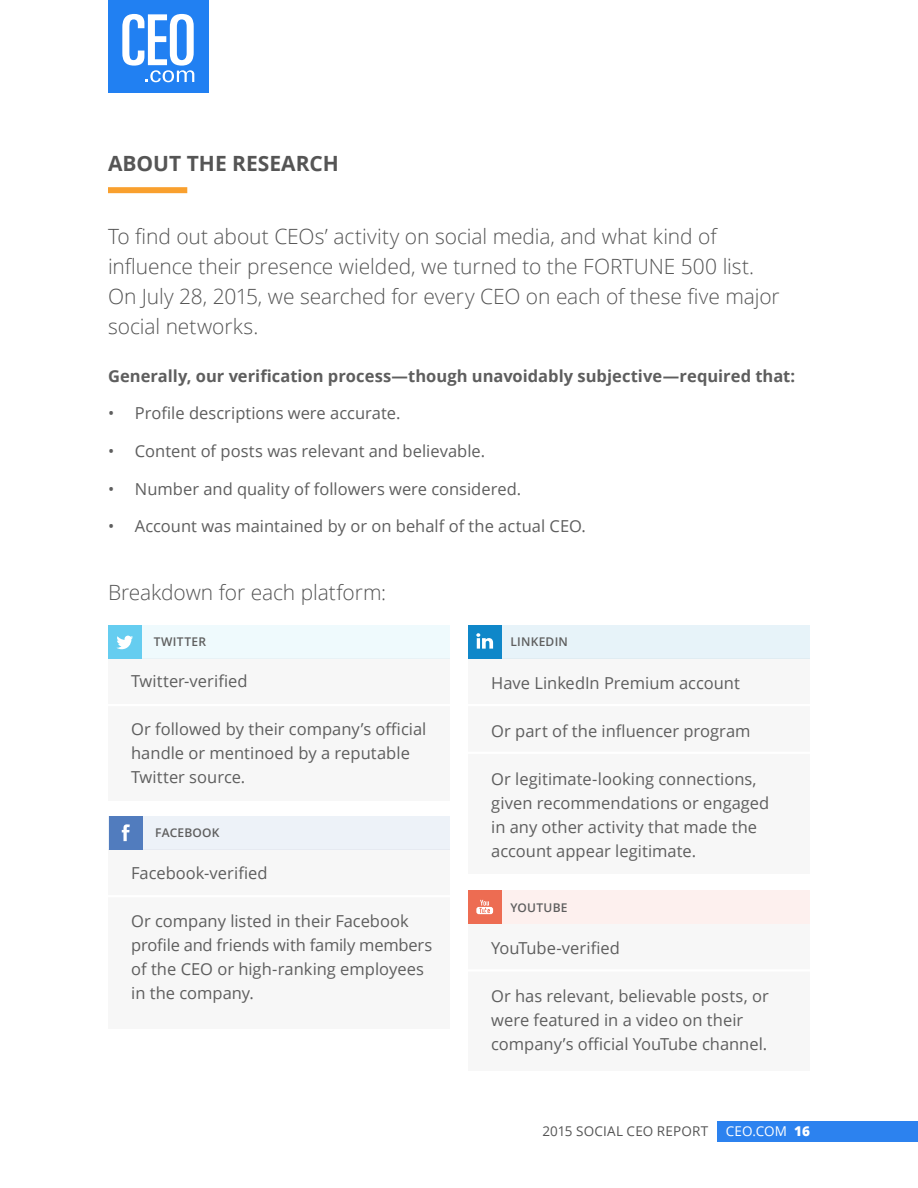
<style>
.page{position:relative;width:918px;height:1188px;background:#fff}
.page>*{position:absolute;margin:0;border:0;box-sizing:border-box;transform-origin:0 0}
.t1{font:300 21px/30px "Open Sans";letter-spacing:-.005em;color:#555}
.t2{font:700 21px "Open Sans";color:#555}
.t3{font:16.5px/24px "Open Sans";color:#5e5e5e}
.t4{font:700 16.5px "Open Sans";color:#5e5e5e}
.t5{font:13.5px "Open Sans";letter-spacing:.015em;color:#555}
.t6{font:13.5px "Open Sans";letter-spacing:.01em;color:#fff}
.t7{font:600 12px "Open Sans";letter-spacing:.015em;color:#5e5e5e}
.s1{font-weight:800}
</style>
<div class="page">
<div style="left:718px;top:1121px;width:200px;height:20px;background:#2c82ef"></div>
<div style="left:108px;top:187px;width:79px;height:6px;background:#f9a02e"></div>
<div style="left:108px;top:0;width:101px;height:93px;background:#2180f2"></div>
<svg style="left:122px;top:14px;width:72px;height:68px"></svg>
<div style="left:108px;top:658px;width:342px;height:143px;background:#f7f7f7"></div>
<div style="left:108px;top:625px;width:341px;height:33px;background:#effafd"></div>
<div style="left:108px;top:625px;width:33px;height:33px;background:#65cdf0"></div>
<svg style="left:116px;top:636px;width:17px;height:13px"></svg>
<hr style="left:108px;top:704px;width:353px;height:2px;background:#fff">
<div style="left:108px;top:850px;width:342px;height:179px;background:#f7f7f7"></div>
<hr style="left:108px;top:895px;width:353px;height:2px;background:#fff">
<div style="left:108px;top:816px;width:341px;height:34px;background:#edf2f8"></div>
<div style="left:109px;top:816px;width:34px;height:34px;background:#517cbe"></div>
<svg style="left:122px;top:824px;width:8px;height:17px"></svg>
<div style="left:468px;top:658px;width:342px;height:216px;background:#f7f7f7"></div>
<hr style="left:468px;top:704px;width:353px;height:2px;background:#fff">
<hr style="left:468px;top:752px;width:353px;height:2px;background:#fff">
<div style="left:468px;top:625px;width:341px;height:33px;background:#e7f3f9"></div>
<div style="left:468px;top:625px;width:33px;height:33px;background:#0f87c9"></div>
<svg style="left:476px;top:633px;width:17px;height:16px"></svg>
<div style="left:468px;top:924px;width:342px;height:146px;background:#f7f7f7"></div>
<hr style="left:468px;top:969px;width:353px;height:3px;background:#fff">
<div style="left:468px;top:890px;width:341px;height:34px;background:#fdf0ee"></div>
<div style="left:468px;top:890px;width:33px;height:34px;background:#ed6c52"></div>
<svg style="left:476px;top:900px;width:17px;height:14px"></svg>
<p class="t2" style="left:108px;top:148px;width:232px">ABOUT THE RESEARCH</p>
<p class="t1" style="left:108px;top:221px;width:673px">To find out about CEOs’ activity on social media, and what kind of influence their presence wielded, we turned to the FORTUNE 500 list.<br>On July 28, 2015, we searched for every CEO on each of these five major social networks.</p>
<p class="t4" style="left:108px;top:364px;width:689px">Generally, our verification process—though unavoidably subjective—required that:</p>
<p class="t3" style="left:108px;top:401px;width:294px">• Profile descriptions were accurate.</p>
<p class="t3" style="left:108px;top:439px;width:379px">• Content of posts was relevant and believable.</p>
<p class="t3" style="left:108px;top:476px;width:415px">• Number and quality of followers were considered.</p>
<p class="t3" style="left:108px;top:514px;width:480px">• Account was maintained by or on behalf of the actual CEO.</p>
<p class="t1" style="left:108px;top:577px;width:280px">Breakdown for each platform:</p>
<p class="t7" style="left:154px;top:634px;width:54px">TWITTER</p>
<p class="t3" style="left:131px;top:669px;width:118px">Twitter-verified</p>
<p class="t3" style="left:131px;top:717px;width:297px">Or followed by their company’s official handle or mentinoed by a reputable<br>Twitter source.</p>
<p class="t7" style="left:155px;top:825px;width:66px">FACEBOOK</p>
<p class="t3" style="left:131px;top:860px;width:138px">Facebook-verified</p>
<p class="t3" style="left:131px;top:908px;width:302px">Or company listed in their Facebook profile and friends with family members of the CEO or high-ranking employees in the company.</p>
<p class="t7" style="left:511px;top:634px;width:59px">LINKEDIN</p>
<p class="t3" style="left:491px;top:670px;width:250px">Have LinkedIn Premium account</p>
<p class="t3" style="left:491px;top:718px;width:261px">Or part of the influencer program</p>
<p class="t3" style="left:491px;top:766px;width:280px">Or legitimate-looking connections, given recommendations or engaged in any other activity that made the account appear legitimate.</p>
<p class="t7" style="left:511px;top:899px;width:59px">YOUTUBE</p>
<p class="t3" style="left:491px;top:936px;width:130px">YouTube-verified</p>
<p class="t3" style="left:491px;top:984px;width:279px">Or has relevant, believable posts, or were featured in a video on their company’s official YouTube channel.</p>
<p class="t5" style="left:542px;top:1122px;width:167px">2015 SOCIAL CEO REPORT</p>
<p class="t6" style="left:726px;top:1122px;width:86px">CEO.COM <span class="s1">16</span></p>
</div>
